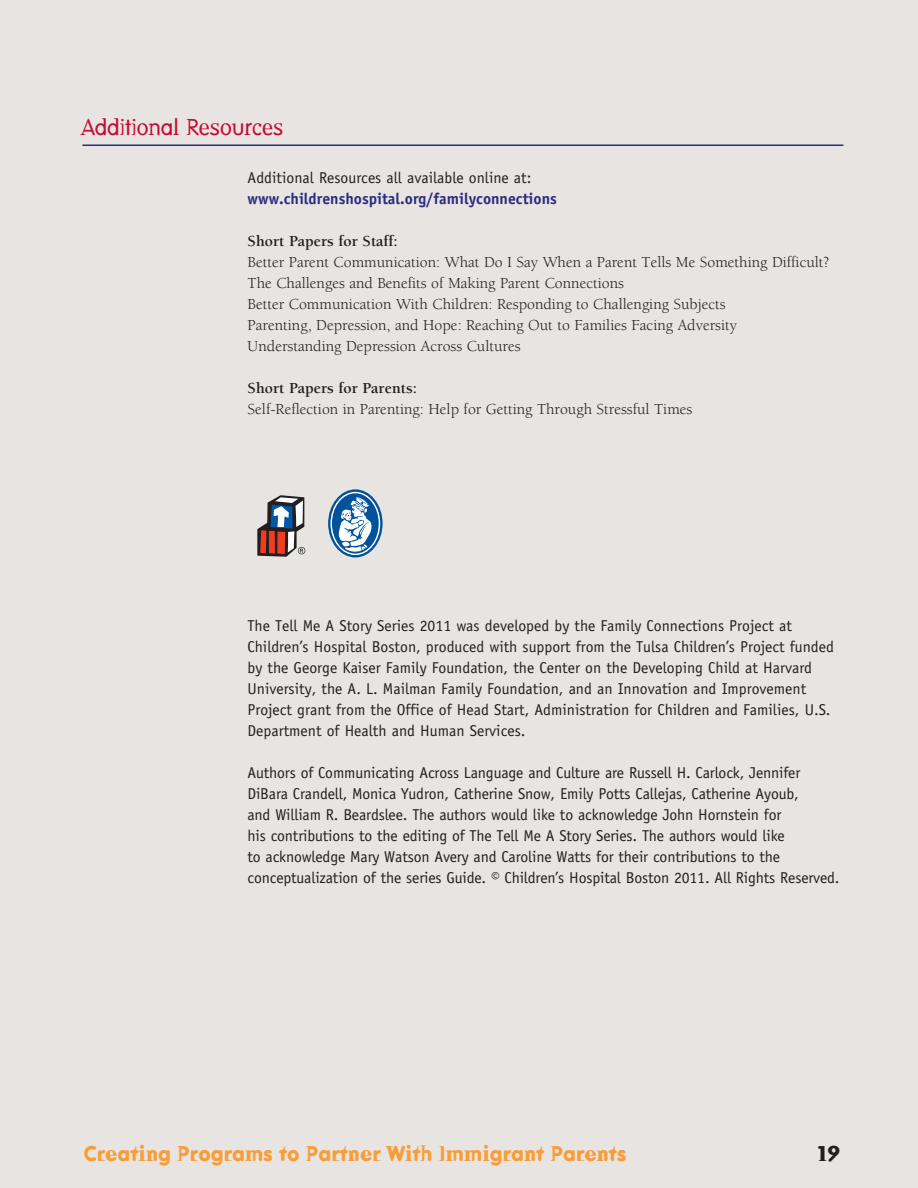
<style>
.page{position:relative;width:918px;height:1188px;background:#e8e4e1}
.page>*{position:absolute;margin:0;border:0;box-sizing:border-box;transform-origin:0 0}
.t1{font:22.5px "Dead History Roman";color:#c40c37}
.t2{font:700 21px "Dead History";color:#f89d38}
.t3{font:700 21px "Dead History";color:#231f20}
.t4{font:15.75px/21px "Officina Sans";letter-spacing:-.01em;color:#231f20}
.t5{font:15.75px "Berkeley";color:#231f20}
.t6{font:700 15.75px "Officina Sans";color:#2a2d80}
.t7{font:700 15.75px "Berkeley";color:#231f20}
</style>
<div class="page">
<hr style="left:82px;top:145px;width:761px;height:1px;background:#2a2d80">
<svg style="left:257px;top:495px;width:48px;height:62px"></svg>
<svg style="left:328px;top:489px;width:55px;height:68px"></svg>
<div style="left:330px;top:492px;width:50px;height:63px;border:1px solid #fff;border-radius:50%"></div>
<svg style="left:338px;top:497px;width:34px;height:55px"></svg>
<p class="t1" style="left:81px;top:111px;width:204px">Additional Resources</p>
<p class="t4" style="left:248px;top:167px;width:285px">Additional Resources all available online at:</p>
<p class="t6" style="left:248px;top:189px;width:311px">www.childrenshospital.org/familyconnections</p>
<p class="t7" style="left:248px;top:232px;width:152px">Short Papers for Staff:</p>
<p class="t5" style="left:248px;top:254px;width:583px">Better Parent Communication: What Do I Say When a Parent Tells Me Something Difficult?</p>
<p class="t5" style="left:248px;top:275px;width:378px">The Challenges and Benefits of Making Parent Connections</p>
<p class="t5" style="left:248px;top:296px;width:480px">Better Communication With Children: Responding to Challenging Subjects</p>
<p class="t5" style="left:248px;top:316px;width:491px">Parenting, Depression, and Hope: Reaching Out to Families Facing Adversity</p>
<p class="t5" style="left:248px;top:337px;width:274px">Understanding Depression Across Cultures</p>
<p class="t7" style="left:248px;top:379px;width:171px">Short Papers for Parents:</p>
<p class="t5" style="left:248px;top:400px;width:446px">Self-Reflection in Parenting: Help for Getting Through Stressful Times</p>
<p class="t4" style="left:248px;top:616px;width:588px">The Tell Me A Story Series 2011 was developed by the Family Connections Project at Children’s Hospital Boston, produced with support from the Tulsa Children’s Project funded by the George Kaiser Family Foundation, the Center on the Developing Child at Harvard University, the A. L. Mailman Family Foundation, and an Innovation and Improvement Project grant from the Office of Head Start, Administration for Children and Families, U.S.<br>Department of Health and Human Services.</p>
<p class="t4" style="left:248px;top:763px;width:594px">Authors of Communicating Across Language and Culture are Russell H. Carlock, Jennifer DiBara Crandell, Monica Yudron, Catherine Snow, Emily Potts Callejas, Catherine Ayoub,<br>and William R. Beardslee. The authors would like to acknowledge John Hornstein for<br>his contributions to the editing of The Tell Me A Story Series. The authors would like<br>to acknowledge Mary Watson Avery and Caroline Watts for their contributions to the conceptualization of the series Guide. © Children’s Hospital Boston 2011. All Rights Reserved.</p>
<h2 class="t2" style="left:84px;top:1139px;width:544px">Creating Programs to Partner With Immigrant Parents</h2>
<h2 class="t3" style="left:818px;top:1139px;width:23px">19</h2>
</div>
